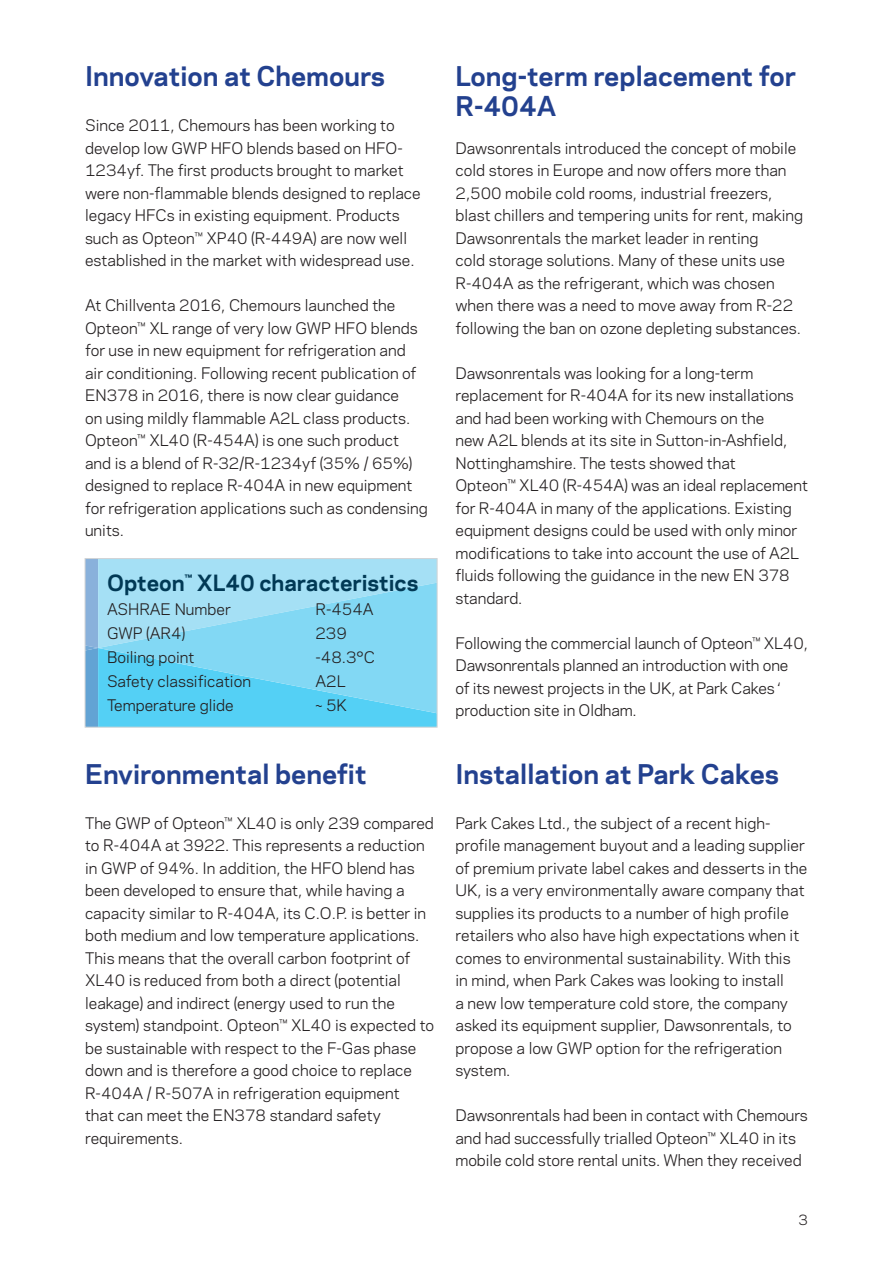
<style>
.page{position:relative;width:893px;height:1263px;background:#fff}
.page>*{position:absolute;margin:0;border:0;box-sizing:border-box;transform-origin:0 0}
.t1{font:700 25.5px/30px "Chemours Sans";color:#23418f}
.t2{font:700 21px "Chemours Sans";color:#013955}
.t3{font:15px/22.5px "Chemours Sans";color:#231f20}
.t4{font:13.5px "Chemours Sans";color:#231f20}
</style>
<div class="page">
<svg style="left:87px;top:560px;width:348px;height:165px;background:#81d7f3"></svg>
<div style="left:85px;top:558px;width:352px;height:169px;border:1px solid #c2c5c7"></div>
<h1 class="t1" style="left:85px;top:60px;width:301px">Innovation at Chemours</h1>
<p class="t3" style="left:85px;top:113px;width:337px">Since 2011, Chemours has been working to develop low GWP HFO blends based on HFO-1234yf. The first products brought to market were non-flammable blends designed to replace legacy HFCs in existing equipment. Products such as Opteon™ XP40 (R-449A) are now well established in the market with widespread use.</p>
<p class="t3" style="left:85px;top:293px;width:344px">At Chillventa 2016, Chemours launched the Opteon™ XL range of very low GWP HFO blends for use in new equipment for refrigeration and air conditioning. Following recent publication of EN378 in 2016, there is now clear guidance<br>on using mildly flammable A2L class products.<br>Opteon™ XL40 (R-454A) is one such product and is a blend of R-32/R-1234yf (35% / 65%) designed to replace R-404A in new equipment for refrigeration applications such as condensing units.</p>
<h2 class="t2" style="left:107px;top:567px;width:313px">Opteon<sup>™</sup> XL40 characteristics</h2>
<p class="t3" style="left:107px;top:597px;width:125px">ASHRAE Number</p>
<p class="t3" style="left:315px;top:597px;width:60px">R-454A</p>
<p class="t3" style="left:107px;top:621px;width:80px">GWP (AR4)</p>
<p class="t3" style="left:315px;top:621px;width:33px">239</p>
<p class="t3" style="left:107px;top:645px;width:89px">Boiling point</p>
<p class="t3" style="left:315px;top:645px;width:61px">-48.3°C</p>
<p class="t3" style="left:107px;top:669px;width:145px">Safety classification</p>
<p class="t3" style="left:315px;top:669px;width:32px">A2L</p>
<p class="t3" style="left:107px;top:693px;width:128px">Temperature glide</p>
<p class="t3" style="left:315px;top:693px;width:33px">~ 5K</p>
<h1 class="t1" style="left:85px;top:757px;width:283px">Environmental benefit</h1>
<p class="t3" style="left:85px;top:811px;width:351px">The GWP of Opteon™ XL40 is only 239 compared to R-404A at 3922. This represents a reduction in GWP of 94%. In addition, the HFO blend has been developed to ensure that, while having a capacity similar to R-404A, its C.O.P. is better in both medium and low temperature applications.<br>This means that the overall carbon footprint of XL40 is reduced from both a direct (potential leakage) and indirect (energy used to run the system) standpoint. Opteon™ XL40 is expected to be sustainable with respect to the F-Gas phase down and is therefore a good choice to replace R-404A / R-507A in refrigeration equipment<br>that can meet the EN378 standard safety requirements.</p>
<h1 class="t1" style="left:455px;top:60px;width:342px">Long-term replacement for<br>R-404A</h1>
<p class="t3" style="left:455px;top:136px;width:349px">Dawsonrentals introduced the concept of mobile cold stores in Europe and now offers more than 2,500 mobile cold rooms, industrial freezers, blast chillers and tempering units for rent, making Dawsonrentals the market leader in renting<br>cold storage solutions. Many of these units use R-404A as the refrigerant, which was chosen when there was a need to move away from R-22 following the ban on ozone depleting substances.</p>
<p class="t3" style="left:455px;top:361px;width:354px">Dawsonrentals was looking for a long-term replacement for R-404A for its new installations and had been working with Chemours on the<br>new A2L blends at its site in Sutton-in-Ashfield, Nottinghamshire. The tests showed that<br>Opteon™ XL40 (R-454A) was an ideal replacement for R-404A in many of the applications. Existing equipment designs could be used with only minor modifications to take into account the use of A2L fluids following the guidance in the new EN 378 standard.</p>
<p class="t3" style="left:455px;top:631px;width:354px">Following the commercial launch of Opteon™ XL40, Dawsonrentals planned an introduction with one<br>of its newest projects in the UK, at Park Cakes ‘ production site in Oldham.</p>
<h1 class="t1" style="left:455px;top:757px;width:325px">Installation at Park Cakes</h1>
<p class="t3" style="left:455px;top:811px;width:353px">Park Cakes Ltd., the subject of a recent high&shy;profile management buyout and a leading supplier of premium private label cakes and desserts in the UK, is a very environmentally aware company that supplies its products to a number of high profile retailers who also have high expectations when it comes to environmental sustainability. With this<br>in mind, when Park Cakes was looking to install<br>a new low temperature cold store, the company asked its equipment supplier, Dawsonrentals, to propose a low GWP option for the refrigeration system.</p>
<p class="t3" style="left:455px;top:1103px;width:354px">Dawsonrentals had been in contact with Chemours and had successfully trialled Opteon™ XL40 in its mobile cold store rental units. When they received</p>
<p class="t4" style="left:798px;top:1209px;width:11px">3</p>
</div>
